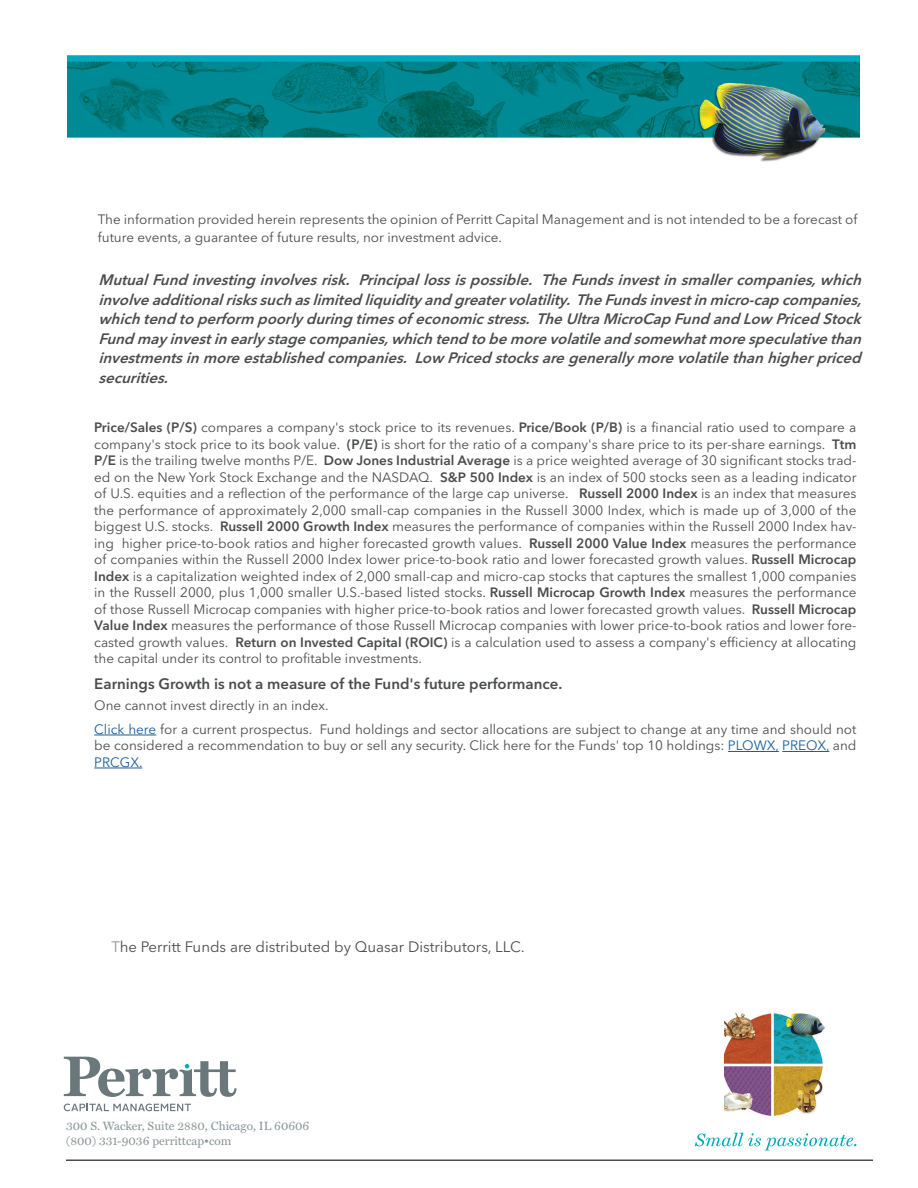
<style>
.page{position:relative;width:918px;height:1188px;background:#fff}
.page>*{position:absolute;margin:0;border:0;box-sizing:border-box;transform-origin:0 0}
.t1{font:italic 600 15px/19.5px "Avenir Next LT Pro";color:#4b4c4d;text-align:justify}
.t2{font:600 15px "Avenir Next LT Pro";color:#4b4c4d}
.t3{font:15px "Avenir Next LT Pro";color:#4b4c4d}
.t4{font:13.5px/16.5px "Avenir Next LT Pro";color:#4b4c4d;text-align:justify}
.t5{font:12px/15px "Miller Text";color:#8a9699}
.s1{font-weight:600}
.s2{color:#175d9e}
.s3{color:#8a9699}
</style>
<div class="page">
<img style="left:67px;top:56px;width:793px;height:106px">
<svg style="left:64px;top:1057px;width:173px;height:40px"></svg>
<svg style="left:64px;top:1104px;width:127px;height:7px"></svg>
<hr style="left:66px;top:1160px;width:807px;height:1px;background:#4b4c4d">
<img style="left:725px;top:1012px;width:100px;height:104px">
<hr style="left:94px;top:735px;width:62px;height:1px;background:#175d9e">
<hr style="left:728px;top:751px;width:51px;height:1px;background:#175d9e">
<hr style="left:782px;top:751px;width:47px;height:1px;background:#175d9e">
<hr style="left:94px;top:768px;width:48px;height:1px;background:#175d9e">
<svg style="left:695px;top:1133px;width:161px;height:17px"></svg>
<p class="t4" style="left:98px;top:210px;width:761px;line-height:18px">The information provided herein represents the opinion of Perritt Capital Management and is not intended to be a forecast of future events, a guarantee of future results, nor investment advice.</p>
<p class="t1" style="left:99px;top:270px;width:769px">MutualFundinvestinginvolvesrisk. Principallossispossible. TheFundsinvestinsmallercompanies,which involveadditionalriskssuchaslimitedliquidity andgreatervolatility.TheFundsinvestinmicro-capcompanies, whichtendtoperform poorly duringtimesofeconomicstress. TheUltraMicroCapFundandLow PricedStock Fundmay investinearly stagecompanies,whichtendtobemorevolatileandsomewhatmorespeculativethan investmentsinmoreestablishedcompanies. Low Pricedstocksaregenerally morevolatilethanhigherpriced securities.</p>
<p class="t4" style="left:94px;top:419px;width:764px"><span class="s1">Price/Sales (P/S)</span> compares a company's stock price to its revenues. <span class="s1">Price/Book (P/B)</span> is a financial ratio used to compare a company's stock price to its book value. <span class="s1">(P/E)</span> is short for the ratio of a company's share price to its per-share earnings. <span class="s1">Ttm P/E</span> is the trailing twelve months P/E. <span class="s1">Dow Jones Industrial Average</span> is a price weighted average of 30 significant stocks trad&shy;ed on the New York Stock Exchange and the NASDAQ. <span class="s1">S&amp;P 500 Index</span> is an index of 500 stocks seen as a leading indicator of U.S. equities and a reflection of the performance of the large cap universe. <span class="s1">Russell 2000 Index</span> is an index that measures the performance of approximately 2,000 small-cap companies in the Russell 3000 Index, which is made up of 3,000 of the biggest U.S. stocks. <span class="s1">Russell 2000 Growth Index</span> measures the performance of companies within the Russell 2000 Index hav&shy;ing higher price-to-book ratios and higher forecasted growth values. <span class="s1">Russell 2000 Value Index</span> measures the performance of companies within the Russell 2000 Index lower price-to-book ratio and lower forecasted growth values. <span class="s1">Russell Microcap Index</span> is a capitalization weighted index of 2,000 small-cap and micro-cap stocks that captures the smallest 1,000 companies in the Russell 2000, plus 1,000 smaller U.S.-based listed stocks. <span class="s1">Russell Microcap Growth Index</span> measures the performance of those Russell Microcap companies with higher price-to-book ratios and lower forecasted growth values. <span class="s1">Russell Microcap Value Index</span> measures the performance of those Russell Microcap companies with lower price-to-book ratios and lower fore&shy;casted growth values. <span class="s1">Return on Invested Capital (ROIC)</span> is a calculation used to assess a company's efficiency at allocating the capital under its control to profitable investments.</p>
<p class="t2" style="left:94px;top:674px;width:470px">Earnings Growth is not a measure of the Fund's future performance.</p>
<p class="t4" style="left:94px;top:697px;width:236px">One cannot invest directly in an index.</p>
<p class="t4" style="left:94px;top:721px;width:764px"><span class="s2">Click here</span> for a current prospectus. Fund holdings and sector allocations are subject to change at any time and should not be considered a recommendation to buy or sell any security. Click here for the Funds' top 10 holdings: <span class="s2">PLOWX, PREOX,</span> and <span class="s2">PRCGX.</span></p>
<p class="t3" style="left:112px;top:938px;width:415px"><span class="s3">T</span>he Perritt Funds are distributed by Quasar Distributors, LLC.</p>
<p class="t5" style="left:66px;top:1118px;width:245px">300 S. Wacker, Suite 2880, Chicago, IL 60606 (800) 331-9036 perrittcap•com</p>
</div>
